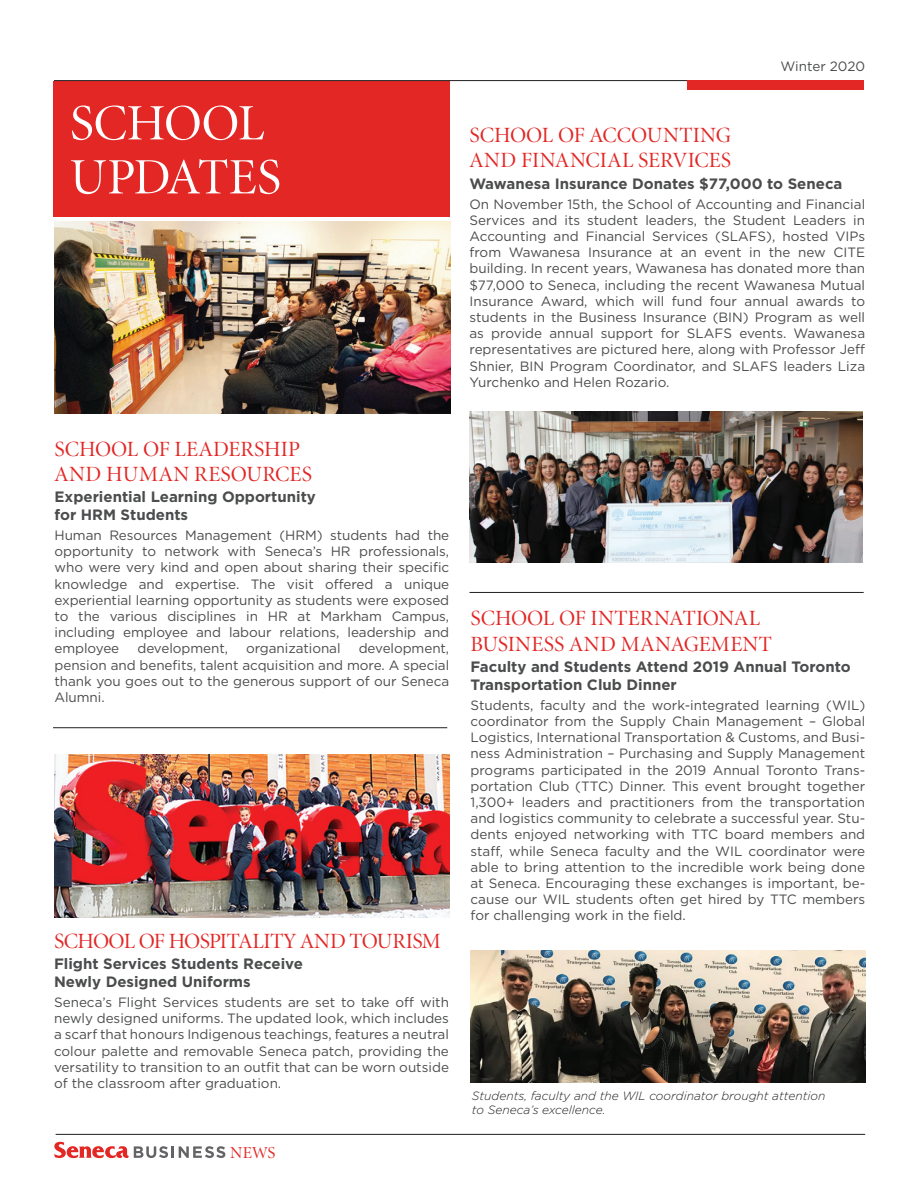
<style>
.page{position:relative;width:918px;height:1188px;background:#fff}
.page>*{position:absolute;margin:0;border:0;box-sizing:border-box;transform-origin:0 0}
.t1{font:51px/54px "Minion Display";letter-spacing:-.01em;color:#fff}
.t2{font:21.75px/25.2px "Minion Display";color:#e22725}
.t3{font:21.75px "Minion Display";letter-spacing:-.03em;color:#e22725}
.t4{font:16.8px "Minion Display";color:#e22725}
.t5{font:700 15px/18px "Gotham";color:#4b4c4d}
.t6{font:13.5px/16.2px "Gotham";letter-spacing:-.005em;color:#4b4c4d;text-align:justify}
.t7{font:italic 300 12px/14.4px "Gotham";color:#231f20}
</style>
<div class="page">
<div style="left:54px;top:81px;width:396px;height:136px;background:#e22725"></div>
<hr style="left:54px;top:80px;width:810px;height:1px;background:#231f20">
<div style="left:687px;top:80px;width:177px;height:9px;background:#e22725"></div>
<hr style="left:56px;top:1134px;width:809px;height:1px;background:#231f20">
<svg style="left:54px;top:1142px;width:171px;height:16px"></svg>
<img style="left:54px;top:222px;width:396px;height:192px">
<hr style="left:470px;top:592px;width:394px;height:1px;background:#231f20">
<img style="left:469px;top:412px;width:394px;height:150px">
<img style="left:471px;top:951px;width:395px;height:131px">
<img style="left:54px;top:755px;width:395px;height:163px">
<hr style="left:53px;top:727px;width:394px;height:1px;background:#231f20">
<h1 class="t1" style="left:70px;top:98px;width:213px">SCHOOL<br>UPDATES</h1>
<p class="t6" style="left:780px;top:58px;width:86px">Winter 2020</p>
<h2 class="t2" style="left:470px;top:124px;width:263px">SCHOOL OF ACCOUNTING<br>AND FINANCIAL SERVICES</h2>
<p class="t5" style="left:470px;top:175px;width:374px">Wawanesa Insurance Donates $77,000 to Seneca</p>
<p class="t6" style="left:470px;top:196px;width:397px">On November 15th, the School of Accounting and Financial Services and its student leaders, the Student Leaders in Accounting and Financial Services (SLAFS), hosted VIPs from Wawanesa Insurance at an event in the new CITE building. In recent years, Wawanesa has donated more than $77,000 to Seneca, including the recent Wawanesa Mutual Insurance Award, which will fund four annual awards to students in the Business Insurance (BIN) Program as well as provide annual support for SLAFS events. Wawanesa representatives are pictured here, along with Professor Jeff Shnier, BIN Program Coordinator, and SLAFS leaders Liza Yurchenko and Helen Rozario.</p>
<h2 class="t2" style="left:55px;top:437px;width:259px">SCHOOL OF LEADERSHIP<br>AND HUMAN RESOURCES</h2>
<p class="t5" style="left:55px;top:488px;width:263px">Experiential Learning Opportunity for HRM Students</p>
<p class="t6" style="left:55px;top:527px;width:396px">Human Resources Management (HRM) students had the opportunity to network with Seneca’s HR professionals, who were very kind and open about sharing their specific knowledge and expertise. The visit offered a unique experiential learning opportunity as students were exposed to the various disciplines in HR at Markham Campus, including employee and labour relations, leadership and employee</p>
<p class="t6" style="left:55px;top:640px;width:396px;text-indent:304px">development, pension and benefits, talent acquisition and more. A special thank you goes out to the generous support of our Seneca Alumni.</p>
<p class="t6" style="left:137px;top:640px;width:92px">development,</p>
<p class="t6" style="left:246px;top:640px;width:96px">organizational</p>
<h2 class="t3" style="left:54px;top:930px;width:388px">SCHOOL OF HOSPITALITY AND TOURISM</h2>
<p class="t5" style="left:54px;top:955px;width:250px">Flight Services Students Receive<br>Newly Designed Uniforms</p>
<p class="t6" style="left:54px;top:994px;width:396px">Seneca’s Flight Services students are set to take off with newly designed uniforms. The updated look, which includes a scarf that honours Indigenous teachings, features a neutral colour palette and removable Seneca patch, providing the versatility to transition to an outfit that can be worn outside of the classroom after graduation.</p>
<p class="t4" style="left:230px;top:1144px;width:47px">NEWS</p>
<h2 class="t2" style="left:471px;top:607px;width:303px">SCHOOL OF INTERNATIONAL<br>BUSINESS AND MANAGEMENT</h2>
<p class="t5" style="left:471px;top:658px;width:382px">Faculty and Students Attend 2019 Annual Toronto<br>Transportation Club Dinner</p>
<p class="t6" style="left:471px;top:697px;width:396px">Students, faculty and the work-integrated learning (WIL) coordinator from the Supply Chain Management – Global Logistics, International Transportation &amp; Customs, and Busi&shy;ness Administration – Purchasing and Supply Management programs participated in the 2019 Annual Toronto Trans&shy;portation Club (TTC) Dinner. This event brought together 1,300+ leaders and practitioners from the transportation and logistics community to celebrate a successful year. Stu&shy;dents enjoyed networking with TTC board members and staff, while Seneca faculty and the WIL coordinator were able to bring attention to the incredible work being done at Seneca. Encouraging these exchanges is important, be&shy;cause our WIL students often get hired by TTC members for challenging work in the field.</p>
<p class="t7" style="left:472px;top:1088px;width:355px">Students, faculty and the WIL coordinator brought attention to Seneca’s excellence.</p>
</div>
